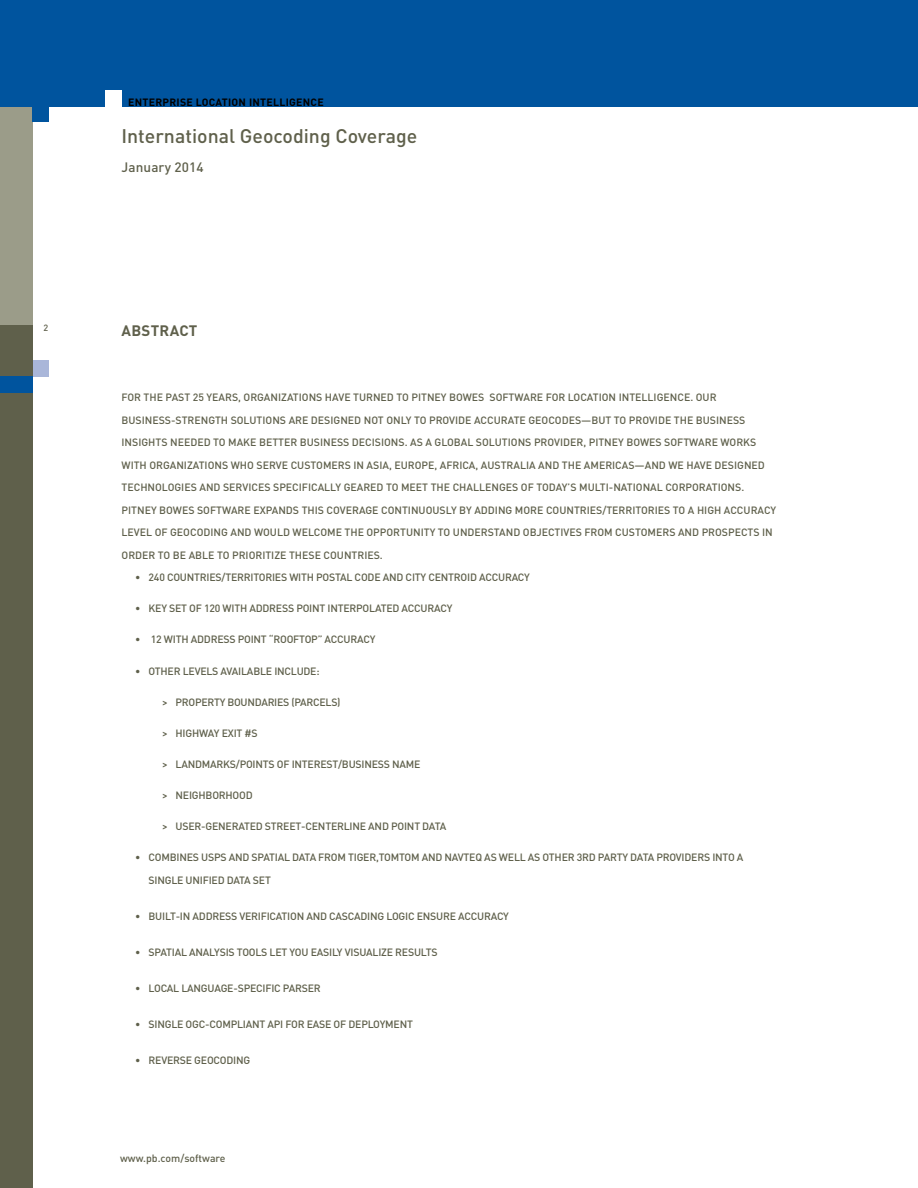
<style>
.page{position:relative;width:918px;height:1188px;background:#fff}
.page>*{position:absolute;margin:0;border:0;box-sizing:border-box;transform-origin:0 0}
.t1{font:500 19.5px "DIN";color:#5f604b}
.t2{font:700 15px "DIN";color:#5f604b}
.t3{font:500 13.5px "DIN";letter-spacing:.01em;color:#5f604b}
.t4{font:500 10.5px "DIN";letter-spacing:-.02em;color:#5f604b}
.t5{font:500 10.5px "DIN";color:#5f604b}
.t6{font:700 10.5px "DIN";letter-spacing:.025em;color:#000}
.t7{font:500 9px "DIN";color:#5f604b}
</style>
<div class="page">
<div style="left:30px;top:360px;width:19px;height:16px;background:#a9b6d9"></div>
<div style="left:0;top:0;width:32px;height:1188px;background:#5f604b"></div>
<div style="left:0;top:0;width:32px;height:324px;background:#9b9c89"></div>
<div style="left:0;top:376px;width:32px;height:16px;background:#00549e"></div>
<div style="left:32px;top:95px;width:17px;height:27px;background:#00549e"></div>
<div style="left:0;top:0;width:918px;height:106px;background:#00549e"></div>
<div style="left:105px;top:90px;width:17px;height:32px;background:#fff"></div>
<p class="t7" style="left:44px;top:322px;width:6px">2</p>
<p class="t6" style="left:128px;top:96px;width:197px">ENTERPRISE LOCATION INTELLIGENCE</p>
<h1 class="t1" style="left:122px;top:123px;width:297px">INTERNATIONAL GEOCODING COVERAGE</h1>
<p class="t3" style="left:122px;top:159px;width:84px">JANUARY 2014</p>
<h2 class="t2" style="left:122px;top:321px;width:31px">ABSTRACT</h2>
<p class="t4" style="left:122px;top:391px;width:30px">FOR THE</p>
<p class="t4" style="left:166px;top:391px;width:7px">PAST</p>
<p class="t4" style="left:193px;top:391px;width:27px">25 YEARS</p>
<p class="t4" style="left:238px;top:391px;width:19px">, ORGANI</p>
<p class="t4" style="left:281px;top:391px;width:93px">ZATIONS HAVE TURNED</p>
<p class="t4" style="left:396px;top:391px;width:28px">TO PITNE</p>
<p class="t5" style="left:441px;top:391px;width:90px">Y BOWES SOFTWARE</p>
<p class="t4" style="left:546px;top:391px;width:41px">FOR LOCATI</p>
<p class="t4" style="left:602px;top:391px;width:28px">ON INTELLIGENCE</p>
<p class="t4" style="left:690px;top:391px;width:25px">. OUR</p>
<p class="t4" style="left:122px;top:413px;width:21px">BUSINESS</p>
<p class="t4" style="left:171px;top:413px;width:12px">-STRENGTH</p>
<p class="t4" style="left:231px;top:413px;width:66px">SOLUTIONS ARE</p>
<p class="t4" style="left:311px;top:413px;width:8px">DESIGNED</p>
<p class="t4" style="left:364px;top:413px;width:98px">NOT ONLY TO PROVIDE</p>
<p class="t4" style="left:474px;top:413px;width:8px">ACC</p>
<p class="t4" style="left:494px;top:413px;width:14px">URATE</p>
<p class="t4" style="left:528px;top:413px;width:41px">GEOCODES</p>
<p class="t4" style="left:581px;top:413px;width:80px">—BUT TO PROVIDE</p>
<p class="t4" style="left:674px;top:413px;width:8px">THE</p>
<p class="t4" style="left:696px;top:413px;width:21px">BUSINESS</p>
<p class="t4" style="left:122px;top:436px;width:7px">INSIGHTS</p>
<p class="t4" style="left:170px;top:436px;width:8px">NEEDED</p>
<p class="t4" style="left:213px;top:436px;width:31px">TO MAKE</p>
<p class="t4" style="left:259px;top:436px;width:8px">BETTER</p>
<p class="t4" style="left:300px;top:436px;width:21px">BUSINESS</p>
<p class="t4" style="left:352px;top:436px;width:7px">DECISI</p>
<p class="t4" style="left:384px;top:436px;width:77px">ONS. ASAGLOBAL</p>
<p class="t5" style="left:476px;top:436px;width:91px">SOLUTI ONS PROVIDER</p>
<p class="t4" style="left:583px;top:436px;width:19px">, PITNE</p>
<p class="t5" style="left:618px;top:436px;width:88px">Y BOWES SOFTWARE</p>
<p class="t4" style="left:721px;top:436px;width:23px">WORKS</p>
<p class="t4" style="left:122px;top:458px;width:15px">WITH</p>
<p class="t4" style="left:149px;top:458px;width:14px">ORGANI</p>
<p class="t4" style="left:187px;top:458px;width:77px">ZATIONS WHO SER</p>
<p class="t4" style="left:276px;top:458px;width:63px">VE CUSTOMERS</p>
<p class="t5" style="left:353px;top:458px;width:100px">IN ASIA, EUROPE, AFRICA</p>
<p class="t4" style="left:476px;top:458px;width:26px">, AUSTRALIA</p>
<p class="t4" style="left:538px;top:458px;width:8px">AND</p>
<p class="t4" style="left:562px;top:458px;width:8px">THE</p>
<p class="t4" style="left:584px;top:458px;width:22px">AMERICAS</p>
<p class="t4" style="left:635px;top:458px;width:19px">—AND</p>
<p class="t4" style="left:668px;top:458px;width:54px">WEHAVEDESIGNED</p>
<p class="t4" style="left:122px;top:481px;width:8px">TECHN</p>
<p class="t4" style="left:155px;top:481px;width:26px">OLOGIES</p>
<p class="t4" style="left:199px;top:481px;width:8px">AND</p>
<p class="t4" style="left:223px;top:481px;width:8px">SER</p>
<p class="t4" style="left:243px;top:481px;width:13px">VICES</p>
<p class="t4" style="left:273px;top:481px;width:7px">SPECIFICALL</p>
<p class="t4" style="left:335px;top:481px;width:16px">Y GEARED</p>
<p class="t4" style="left:386px;top:481px;width:31px">TO MEET</p>
<p class="t4" style="left:431px;top:481px;width:8px">THE</p>
<p class="t4" style="left:453px;top:481px;width:8px">CHALLENGES</p>
<p class="t4" style="left:521px;top:481px;width:99px">OF TODAY’S MULTI-NATI</p>
<p class="t4" style="left:636px;top:481px;width:15px">ONAL</p>
<p class="t4" style="left:665px;top:481px;width:40px">CORPORATI</p>
<p class="t4" style="left:721px;top:481px;width:25px">ONS.</p>
<p class="t4" style="left:122px;top:503px;width:13px">PITNE</p>
<p class="t5" style="left:151px;top:503px;width:88px">Y BOWES SOFTWARE</p>
<p class="t4" style="left:253px;top:503px;width:20px">EXPANDS</p>
<p class="t4" style="left:302px;top:503px;width:7px">THIS</p>
<p class="t4" style="left:327px;top:503px;width:27px">COVERAGE</p>
<p class="t4" style="left:381px;top:503px;width:20px">CONTIN</p>
<p class="t4" style="left:419px;top:503px;width:63px">UOUSLY BY ADDING</p>
<p class="t4" style="left:515px;top:503px;width:59px">MORE COUNTRIES</p>
<p class="t4" style="left:602px;top:503px;width:11px">/TERRIT</p>
<p class="t4" style="left:641px;top:503px;width:14px">ORIES</p>
<p class="t4" style="left:673px;top:503px;width:31px">TO AHIGH</p>
<p class="t4" style="left:724px;top:503px;width:8px">ACC</p>
<p class="t4" style="left:744px;top:503px;width:15px">URAC</p>
<p class="t4" style="left:770px;top:503px;width:7px">Y</p>
<p class="t4" style="left:122px;top:526px;width:89px">LEVEL OF GEOCODING</p>
<p class="t4" style="left:230px;top:526px;width:8px">AND</p>
<p class="t5" style="left:254px;top:526px;width:98px">WOULD WELCOME THE</p>
<p class="t5" style="left:367px;top:526px;width:101px">OPPORTUNITY TO UNDERSTAND</p>
<p class="t4" style="left:523px;top:526px;width:14px">OBJECTI</p>
<p class="t5" style="left:563px;top:526px;width:100px">VES FROM CUSTOMERS</p>
<p class="t4" style="left:678px;top:526px;width:8px">AND</p>
<p class="t4" style="left:702px;top:526px;width:28px">PROSPECTS</p>
<p class="t4" style="left:762px;top:526px;width:6px">IN</p>
<p class="t4" style="left:122px;top:548px;width:15px">ORDER</p>
<p class="t4" style="left:158px;top:548px;width:39px">TO BE ABLE</p>
<p class="t4" style="left:217px;top:548px;width:44px">TO PRIORITI</p>
<p class="t4" style="left:274px;top:548px;width:22px">ZE THESE</p>
<p class="t4" style="left:324px;top:548px;width:28px">COUNTRIES</p>
<p class="t4" style="left:380px;top:548px;width:4px">.</p>
<p class="t4" style="left:135px;top:571px;width:396px">• 240 COUNTRIES/TERRITORIES WITH POSTAL CODE AND CITY CENTROID ACCURACY</p>
<p class="t4" style="left:135px;top:602px;width:319px">• KEY SET OF 120 WITH ADDRESS POINT I NTERPOLATED ACCURACY</p>
<p class="t4" style="left:135px;top:633px;width:242px">• 12 WITH ADDRESS POINT “ROOFTOP” ACCURACY</p>
<p class="t4" style="left:135px;top:664px;width:186px">• OTHER LEVELS AVAILABLE INCLUDE:</p>
<p class="t4" style="left:162px;top:695px;width:14px">&gt; PR</p>
<p class="t4" style="left:189px;top:695px;width:14px">OPERT</p>
<p class="t4" style="left:220px;top:695px;width:35px">Y BOUNDARIES</p>
<p class="t4" style="left:291px;top:695px;width:11px">(PARCELS</p>
<p class="t4" style="left:337px;top:695px;width:5px">)</p>
<p class="t4" style="left:162px;top:726px;width:96px">&gt; HIGHWAY EXIT #S</p>
<p class="t4" style="left:162px;top:757px;width:27px">&gt; LAND</p>
<p class="t4" style="left:202px;top:757px;width:16px">MARKS</p>
<p class="t4" style="left:236px;top:757px;width:23px">/POINTS</p>
<p class="t4" style="left:277px;top:757px;width:25px">OF INTEREST</p>
<p class="t4" style="left:338px;top:757px;width:25px">/BUSINESS</p>
<p class="t4" style="left:392px;top:757px;width:28px">NAME</p>
<p class="t4" style="left:162px;top:789px;width:28px">&gt; NEIGHB</p>
<p class="t4" style="left:212px;top:789px;width:40px">ORHOOD</p>
<p class="t4" style="left:162px;top:820px;width:14px">&gt; USER</p>
<p class="t4" style="left:201px;top:820px;width:12px">-GENERATED</p>
<p class="t4" style="left:265px;top:820px;width:13px">STREET</p>
<p class="t4" style="left:301px;top:820px;width:12px">-CENTERLINE</p>
<p class="t4" style="left:368px;top:820px;width:8px">AND</p>
<p class="t4" style="left:391px;top:820px;width:19px">POINT</p>
<p class="t4" style="left:422px;top:820px;width:14px">DATA</p>
<p class="t4" style="left:135px;top:851px;width:610px">• COMBINES USPS AND SPATIAL DATA FROM TI GER,TOMTOM AND NAVTEQ AS WELL AS OTHER 3RD PARTY DATA PROVIDERS INTO A</p>
<p class="t4" style="left:122px;top:873px;width:9px">SINGLE</p>
<p class="t4" style="left:186px;top:873px;width:13px">UNIFIED</p>
<p class="t4" style="left:227px;top:873px;width:7px">DATA</p>
<p class="t4" style="left:253px;top:873px;width:7px">SET</p>
<p class="t4" style="left:135px;top:909px;width:375px">• BUILT-IN ADDRESS VERIFICATION AND CASCADING LOGIC ENSURE ACCURACY</p>
<p class="t4" style="left:135px;top:945px;width:304px">• SPATIAL ANALYSIS TOOLS LET YOU EASILY VISUALIZE RESULTS</p>
<p class="t4" style="left:135px;top:981px;width:187px">• LOCAL LANGUAGE-SPECIFIC PARSER</p>
<p class="t4" style="left:135px;top:1017px;width:279px">• SINGLE OGC-COMPLIANT API FOR EASE OF DEPLOYMENT</p>
<p class="t4" style="left:135px;top:1053px;width:115px">• REVERSE GEOCODING</p>
<p class="t5" style="left:120px;top:1152px;width:107px">WWW.PB.COM/SOFTWARE</p>
</div>
